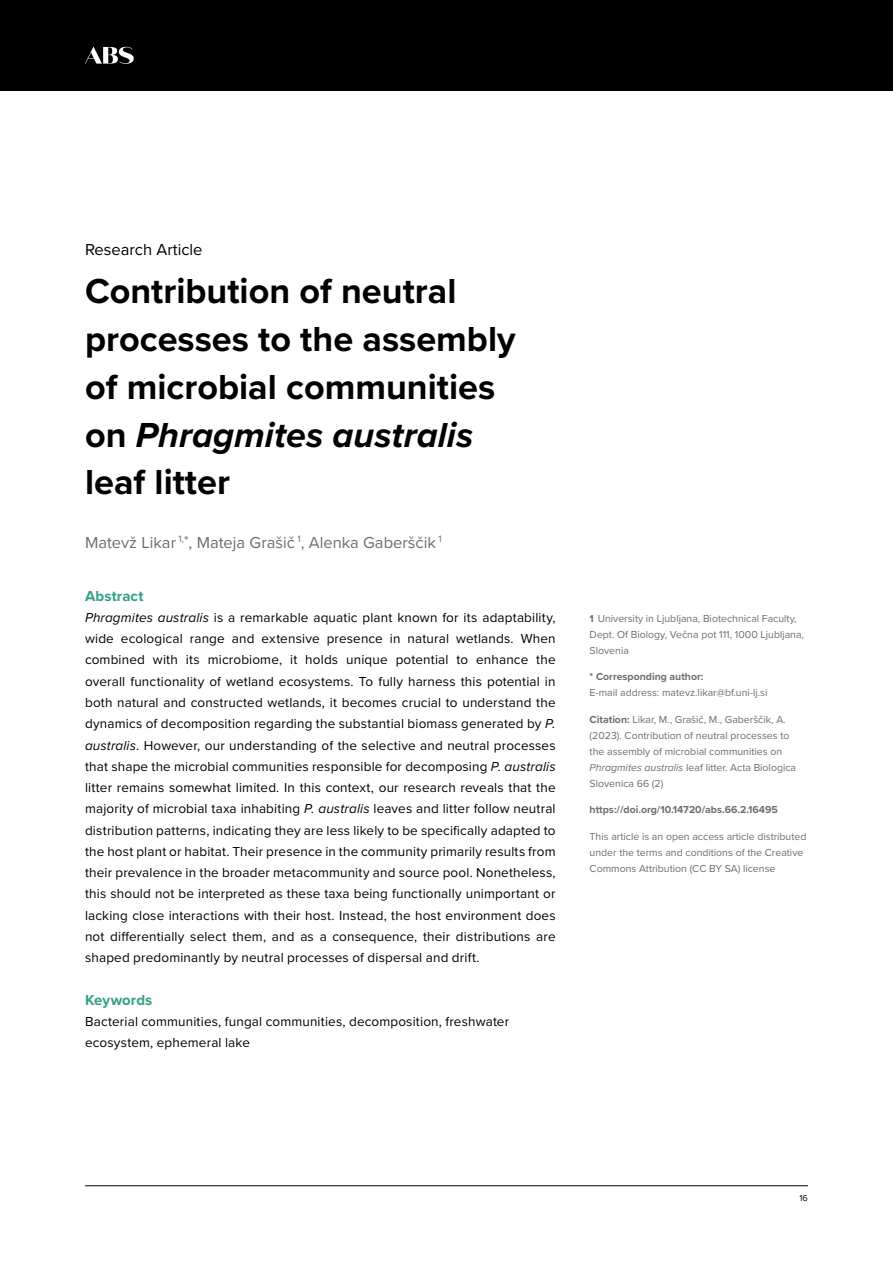
<style>
.page{position:relative;width:893px;height:1263px;background:#fff}
.page>*{position:absolute;margin:0;border:0;box-sizing:border-box;transform-origin:0 0}
.t1{font:700 36px/47.8px "Proxima Nova";color:#000}
.t2{font:16.5px "Proxima Nova";color:#6d6e71}
.t3{font:16.5px "Proxima Nova";color:#000}
.t4{font:700 15px "Proxima Nova";letter-spacing:.005em;color:#349f85}
.t5{font:13.5px/21.3px "Proxima Nova";letter-spacing:.01em;color:#000;text-align:justify}
.t6{font:10.5px/15.9px "Proxima Nova";color:#6d6e71}
.t7{font:700 10.5px "Proxima Nova";color:#6d6e71}
.t8{font:9px "Proxima Nova";color:#000}
.s1{font-style:italic}
.s2{font-weight:700}
</style>
<div class="page">
<hr style="left:85px;top:1185px;width:723px;height:1px;background:#000">
<div style="left:0;top:0;width:893px;height:90px;background:#000"></div>
<svg style="left:85px;top:47px;width:49px;height:17px"></svg>
<p class="t3" style="left:85px;top:237px;width:119px">Research Article</p>
<h1 class="t1" style="left:85px;top:266px;width:432px">Contribution of neutral processes to the assembly of microbial communities on <span class="s1">Phragmites australis </span>leaf litter</h1>
<p class="t2" style="left:85px;top:530px;width:358px">Matevž Likar <sup>1,</sup><sup>*</sup>, Mateja Grašič <sup>1</sup>, Alenka Gaberščik <sup>1</sup></p>
<p class="t4" style="left:85px;top:584px;width:60px">Abstract</p>
<p class="t5" style="left:85px;top:606px;width:472px"><span class="s1">Phragmites australis</span> is a remarkable aquatic plant known for its adaptability, wide ecological range and extensive presence in natural wetlands. When combined with its microbiome, it holds unique potential to enhance the overall functionality of wetland ecosystems. To fully harness this potential in both natural and constructed wetlands, it becomes crucial to understand the dynamics of decomposition regarding the substantial biomass generated by <span class="s1">P. australis</span>. However, our understanding of the selective and neutral processes that shape the microbial communities responsible for decomposing <span class="s1">P. australis </span>litter remains somewhat limited. In this context, our research reveals that the majority of microbial taxa inhabiting <span class="s1">P. australis</span> leaves and litter follow neutral distribution patterns, indicating they are less likely to be specifically adapted to the host plant or habitat. Their presence in the community primarily results from their prevalence in the broader metacommunity and source pool. Nonetheless, this should not be interpreted as these taxa being functionally unimportant or lacking close interactions with their host. Instead, the host environment does not differentially select them, and as a consequence, their distributions are shaped predominantly by neutral processes of dispersal and drift.</p>
<p class="t4" style="left:85px;top:988px;width:69px">Keywords</p>
<p class="t5" style="left:85px;top:1010px;width:426px">Bacterial communities, fungal communities, decomposition, freshwater ecosystem, ephemeral lake</p>
<p class="t6" style="left:590px;top:610px;width:216px"><span class="s2">1</span> University in Ljubljana, Biotechnical Faculty,<br>Dept. Of Biology, Večna pot 111, 1000 Ljubljana,<br>Slovenia</p>
<p class="t7" style="left:590px;top:669px;width:115px">* Corresponding author:</p>
<p class="t6" style="left:590px;top:684px;width:179px">E-mail address: matevz.likar@bf.uni-lj.si</p>
<p class="t6" style="left:590px;top:711px;width:208px"><span class="s2">Citation:</span> Likar, M., Grašič, M., Gaberščik, A. (2023). Contribution of neutral processes to the assembly of microbial communities on <span class="s1">Phragmites australis</span> leaf litter. Acta Biologica Slovenica 66 (2)</p>
<p class="t7" style="left:590px;top:802px;width:190px">https://doi.org/10.14720/abs.66.2.16495</p>
<p class="t6" style="left:590px;top:828px;width:218px">This article is an open access article distributed under the terms and conditions of the Creative<br>Commons Attribution (CC BY SA) license</p>
<p class="t8" style="left:800px;top:1191px;width:10px">16</p>
</div>
